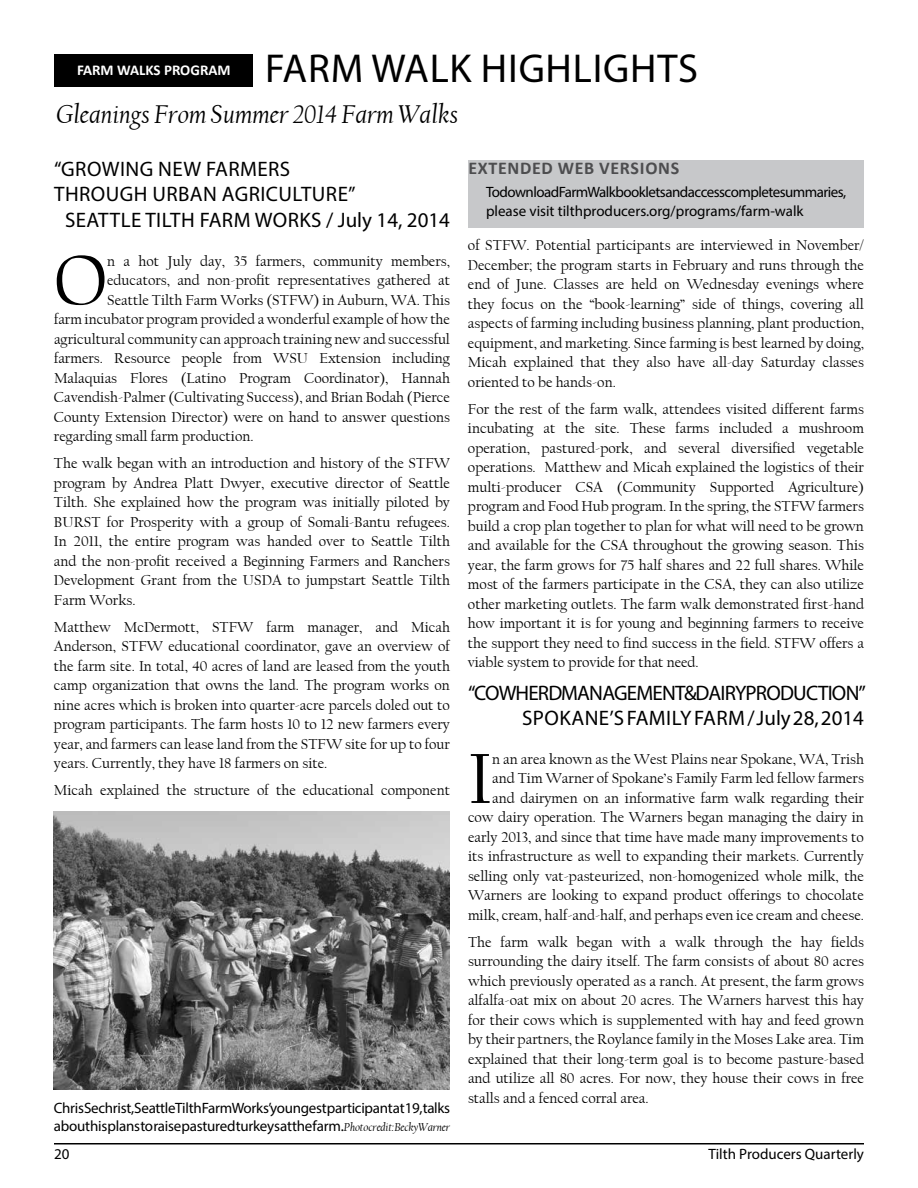
<style>
.page{position:relative;width:918px;height:1188px;background:#fff}
.page>*{position:absolute;margin:0;border:0;box-sizing:border-box;transform-origin:0 0}
.t1{font:73.8px "Californian FB";color:#000}
.t2{font:40.5px "Myriad Pro";color:#000}
.t3{font:italic 27px "Californian FB";color:#000}
.t4{font:21px "Myriad Pro";color:#000}
.t5{font:700 18px "Calibri";letter-spacing:.04em;color:#4d4d4f}
.t6{font:15px/19.5px "Californian FB";color:#000;text-align:justify}
.t7{font:15px/18px "Myriad Pro";letter-spacing:-.015em;color:#000}
.t8{font:15px/19.5px "Myriad Pro";letter-spacing:-.035em;color:#000}
.t9{font:700 15px "Calibri";color:#fff}
.s1{font-family:"Californian FB";font-style:italic;font-size:12px}
</style>
<div class="page">
<hr style="left:54px;top:1143px;width:810px;height:1px;background:#000">
<div style="left:55px;top:54px;width:198px;height:33px;background:#000"></div>
<div style="left:468px;top:160px;width:396px;height:68px;background:#c7c8ca"></div>
<img style="left:54px;top:812px;width:395px;height:277px">
<p class="t2" style="left:265px;top:43px;width:25px">farm</p>
<p class="t2" style="left:371px;top:43px;width:27px">walk</p>
<p class="t2" style="left:481px;top:43px;width:23px">highlights</p>
<p class="t3" style="left:56px;top:99px;width:404px">Gleanings From Summer 2014 Farm Walks</p>
<p class="t9" style="left:77px;top:60px;width:155px">FARM WALKS PROGRAM</p>
<p class="t4" style="left:54px;top:156px;width:22px">“growing</p>
<p class="t4" style="left:158px;top:156px;width:71px">New Farmers</p>
<p class="t4" style="left:54px;top:181px;width:15px">through</p>
<p class="t4" style="left:152px;top:181px;width:27px">Urban</p>
<p class="t4" style="left:222px;top:181px;width:26px">Agriculture</p>
<p class="t4" style="left:348px;top:181px;width:9px">”</p>
<p class="t4" style="left:65px;top:207px;width:23px">Seattle</p>
<p class="t4" style="left:145px;top:207px;width:21px">Tilth</p>
<p class="t4" style="left:200px;top:207px;width:24px">Farm</p>
<p class="t4" style="left:255px;top:207px;width:31px">Works</p>
<p class="t4" style="left:326px;top:207px;width:125px">/ July 14, 2014</p>
<p class="t1" style="left:54px;top:240px;width:49px">O</p>
<p class="t6" style="left:107px;top:251px;width:344px">n a hot July day, 35 farmers, community members,</p>
<p class="t6" style="left:107px;top:271px;width:344px">educators, and non-profit representatives gathered at</p>
<p class="t6" style="left:107px;top:290px;width:344px">Seattle Tilth Farm Works (STFW) in Auburn, WA. This</p>
<p class="t6" style="left:54px;top:310px;width:398px">farm incubator program provided a wonderful example of how the</p>
<p class="t6" style="left:54px;top:329px;width:398px">agricultural community can approach training new and successful</p>
<p class="t6" style="left:54px;top:349px;width:397px">farmers. Resource people from WSU Extension including</p>
<p class="t6" style="left:54px;top:368px;width:398px">Malaquias Flores (Latino Program Coordinator), Hannah</p>
<p class="t6" style="left:54px;top:388px;width:398px">Cavendish-Palmer (Cultivating Success), and Brian Bodah (Pierce</p>
<p class="t6" style="left:54px;top:407px;width:397px">County Extension Director) were on hand to answer questions</p>
<p class="t6" style="left:54px;top:427px;width:201px">regarding small farm production.</p>
<p class="t6" style="left:54px;top:454px;width:398px">The walk began with an introduction and history of the STFW program by Andrea Platt Dwyer, executive director of Seattle Tilth. She explained how the program was initially piloted by BUR</p>
<p class="t6" style="left:54px;top:512px;width:398px;text-indent:30px">ST for Prosperity with a group of Somali-Bantu refugees.<br>In 2011, the entire program was handed over to Seattle Tilth and the non-profit received a Beginning Farmers and Ranchers Development Grant from the USDA to jumpstart Seattle Tilth Farm Works.</p>
<p class="t6" style="left:54px;top:617px;width:398px">Matthew McDermott, STFW farm manager, and Micah Anderson, STFW educational coordinator, gave an overview of the farm site. In total, 40 acres of land are leased from the youth camp organization that owns the land. The program works on nine acres which is broken into quarter-acre parcels doled out to program participants. The farm hosts 10 to 12 new farmers every year, and farmers can lease land from the STFW site for up to four years. Currently, they have 18 farmers on site.</p>
<p class="t6" style="left:54px;top:781px;width:397px">Micah explained the structure of the educational component</p>
<p class="t7" style="left:54px;top:1099px;width:398px">Chris Sechrist, Seattle Tilth Farm Works’youngest participant at 19, talks about his plans to raise pastured turkeys at the farm. <span class="s1">Photo credit: Becky Warner</span></p>
<p class="t5" style="left:468px;top:157px;width:212px">EXTENDED WEB VERSIONS</p>
<p class="t8" style="left:486px;top:181px;width:362px">To download Farm Walk booklets and access complete summaries, please visit tilthproducers.org/programs/farm-walk</p>
<p class="t6" style="left:468px;top:236px;width:398px">of STFW. Potential participants are interviewed in November/ December; the program starts in February and runs through the end of June. Classes are held on Wednesday evenings where they focus on the “book-learning” side of things, covering all aspects of farming including business planning, plant production, equipment, and marketing. Since farming is best learned by doing, Micah explained that they also have all-day Saturday classes oriented to be hands-on.</p>
<p class="t6" style="left:468px;top:399px;width:398px">For the rest of the farm walk, attendees visited different farms incubating at the site. These farms included a mushroom operation, pastured-pork, and several diversified vegetable operations. Matthew and Micah explained the logistics of their multi-producer CSA (Community Supported Agriculture) program and Food Hub program. In the spring, the STFW farmers build a crop plan together to plan for what will need to be grown and available for the CSA throughout the growing season. This year, the farm grows for 75 half shares and 22 full shares. While most of the farmers participate in the CSA, they can also utilize other marketing outlets. The farm walk demonstrated first-hand how important it is for young and beginning farmers to receive the support they need to find success in the field. STFW offers a viable system to provide for that need.</p>
<p class="t4" style="left:468px;top:680px;width:123px">“Cow Herd Management</p>
<p class="t4" style="left:684px;top:680px;width:23px">&amp; dairy</p>
<p class="t4" style="left:745px;top:680px;width:13px">production</p>
<p class="t4" style="left:858px;top:680px;width:9px">”</p>
<p class="t4" style="left:522px;top:705px;width:14px">spokane</p>
<p class="t4" style="left:610px;top:705px;width:29px">’sfamily</p>
<p class="t4" style="left:694px;top:705px;width:14px">farm</p>
<p class="t4" style="left:747px;top:705px;width:118px">/ July 28, 2014</p>
<p class="t1" style="left:468px;top:738px;width:20px">I</p>
<p class="t6" style="left:468px;top:750px;width:398px;text-align:right">n an area known as the West Plains near Spokane, WA, Trish and Tim Warner of Spokane’s Family Farm led fellow farmers and dairymen on an informative farm walk regarding their cow dairy operation. The Warners began managing the dairy in early 2013, and since that time have made many improvements to its infrastructure as well to expanding their markets. Currently selling only vat-pasteurized, non-homogenized whole milk, the Warners are looking to expand product offerings to chocolate milk, cream, half-and-half, and perhaps even ice cream and cheese.</p>
<p class="t6" style="left:468px;top:933px;width:398px">The farm walk began with a walk through the hay fields surrounding the dairy itself. The farm consists of about 80 acres which previously operated as a ranch. At present, the farm grows alfalfa-oat mix on about 20 acres. The Warners harvest this hay for their cows which is supplemented with hay and feed grown by their partners, the Roylance family in the Moses Lake area. Tim explained that their long-term goal is to become pasture-based and utilize all 80 acres. For now, they house their cows in free stalls and a fenced corral area.</p>
<p class="t7" style="left:54px;top:1144px;width:17px">20</p>
<p class="t7" style="left:708px;top:1144px;width:157px">Tilth Producers Quarterly</p>
</div>
